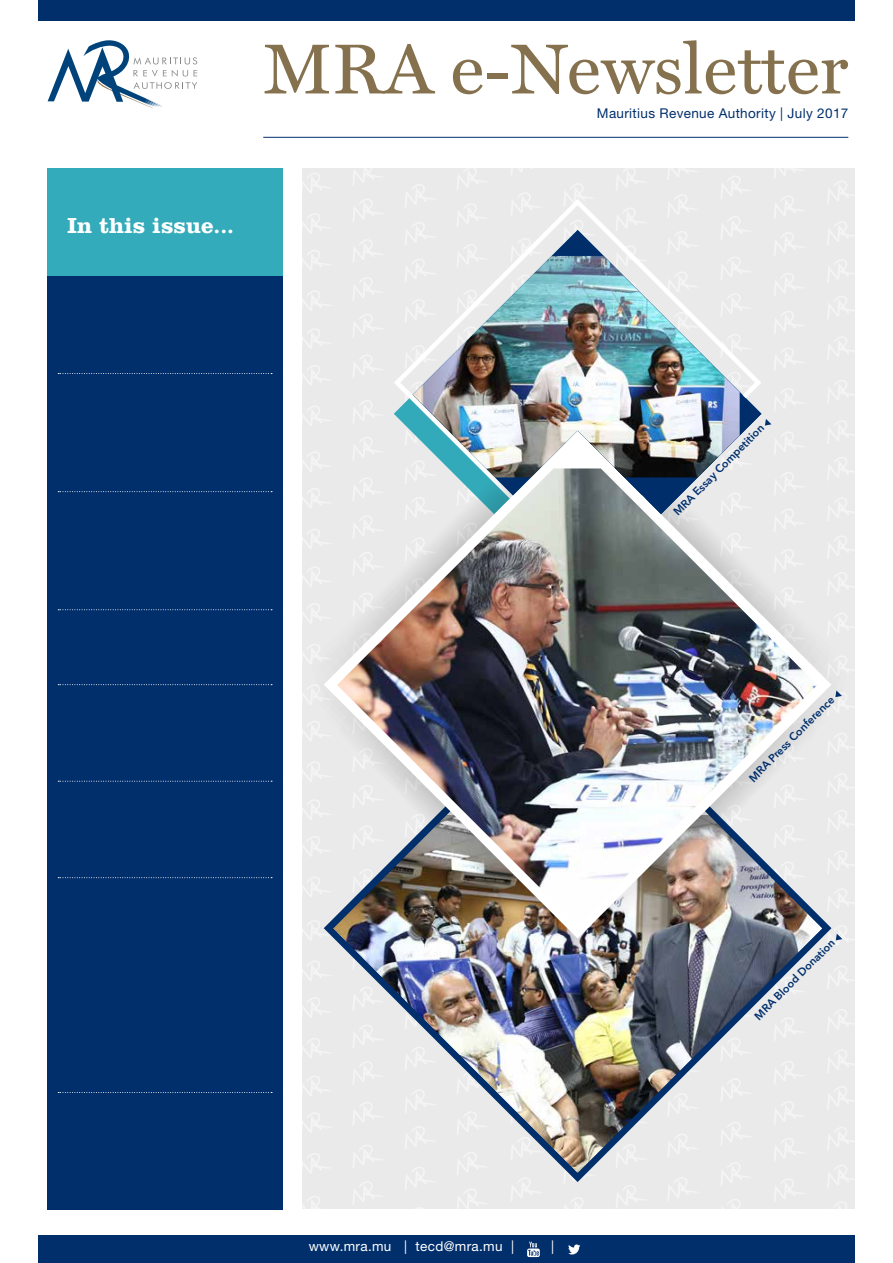
<style>
.page{position:relative;width:893px;height:1263px;background:#fff}
.page>*{position:absolute;margin:0;border:0;box-sizing:border-box;transform-origin:0 0}
.t1{font:71.25px "Miller Text";color:#85714d}
.t2{font:700 22.5px "Clarendon LT Std";color:#fff}
.t3{font:13.5px "Helvetica Neue LT Std";letter-spacing:.025em;color:#002f6c}
.t4{font:13.5px "Helvetica Neue LT Std";letter-spacing:.025em;color:#fff}
.t5{font:600 11.1px "Avenir Next LT Pro";color:#002f6c}
</style>
<div class="page">
<div style="left:303px;top:169px;width:552px;height:1040px;background:#eaeaeb"></div>
<div style="left:38px;top:0;width:817px;height:21px;background:#002f6c"></div>
<hr style="left:263px;top:137px;width:585px;height:1px;background:#002f6c">
<svg style="left:48px;top:40px;width:149px;height:68px"></svg>
<svg style="left:394px;top:199px;width:214px;height:217px"></svg>
<img style="left:348px;top:953px;width:459px;height:229px">
<img style="left:323px;top:416px;width:499px;height:537px">
<img style="left:324px;top:431px;width:507px;height:507px">
<div style="left:38px;top:1235px;width:817px;height:28px;background:#002f6c"></div>
<img style="left:337px;top:468px;width:480px;height:457px">
<svg style="left:413px;top:230px;width:348px;height:284px"></svg>
<img style="left:413px;top:256px;width:327px;height:221px">
<div style="left:48px;top:169px;width:235px;height:1040px;background:#002f6c"></div>
<div style="left:48px;top:169px;width:235px;height:107px;background:#33abba"></div>
<svg style="left:527px;top:1242px;width:13px;height:15px"></svg>
<svg style="left:568px;top:1244px;width:12px;height:10px"></svg>
<svg style="left:765px;top:419px;width:44px;height:36px"></svg>
<svg style="left:827px;top:690px;width:15px;height:26px"></svg>
<svg style="left:827px;top:924px;width:15px;height:17px"></svg>
<svg style="left:58px;top:373px;width:214px;height:1px"></svg>
<svg style="left:58px;top:491px;width:214px;height:1px"></svg>
<svg style="left:58px;top:609px;width:214px;height:1px"></svg>
<svg style="left:58px;top:684px;width:214px;height:1px"></svg>
<svg style="left:58px;top:781px;width:214px;height:1px"></svg>
<svg style="left:58px;top:877px;width:214px;height:1px"></svg>
<svg style="left:58px;top:1092px;width:214px;height:1px"></svg>
<h1 class="t1" style="left:263px;top:27px;width:587px">MRA e-Newsletter</h1>
<p class="t3" style="left:597px;top:106px;width:253px">Mauritius Revenue Authority | July 2017</p>
<h2 class="t2" style="left:67px;top:212px;width:168px">In this issue...</h2>
<p class="t5" style="left:670px;top:508px;width:125px;rotate:-45deg">MRA Essay Competition</p>
<p class="t5" style="left:746px;top:775px;width:117px;rotate:-45deg">MRA Press Conference</p>
<p class="t5" style="left:751px;top:1013px;width:110px;rotate:-45deg">MRA Blood Donation</p>
<p class="t4" style="left:309px;top:1238px;width:207px">www.mra.mu | tecd@mra.mu |</p>
<p class="t4" style="left:551px;top:1238px;width:4px">|</p>
</div>
